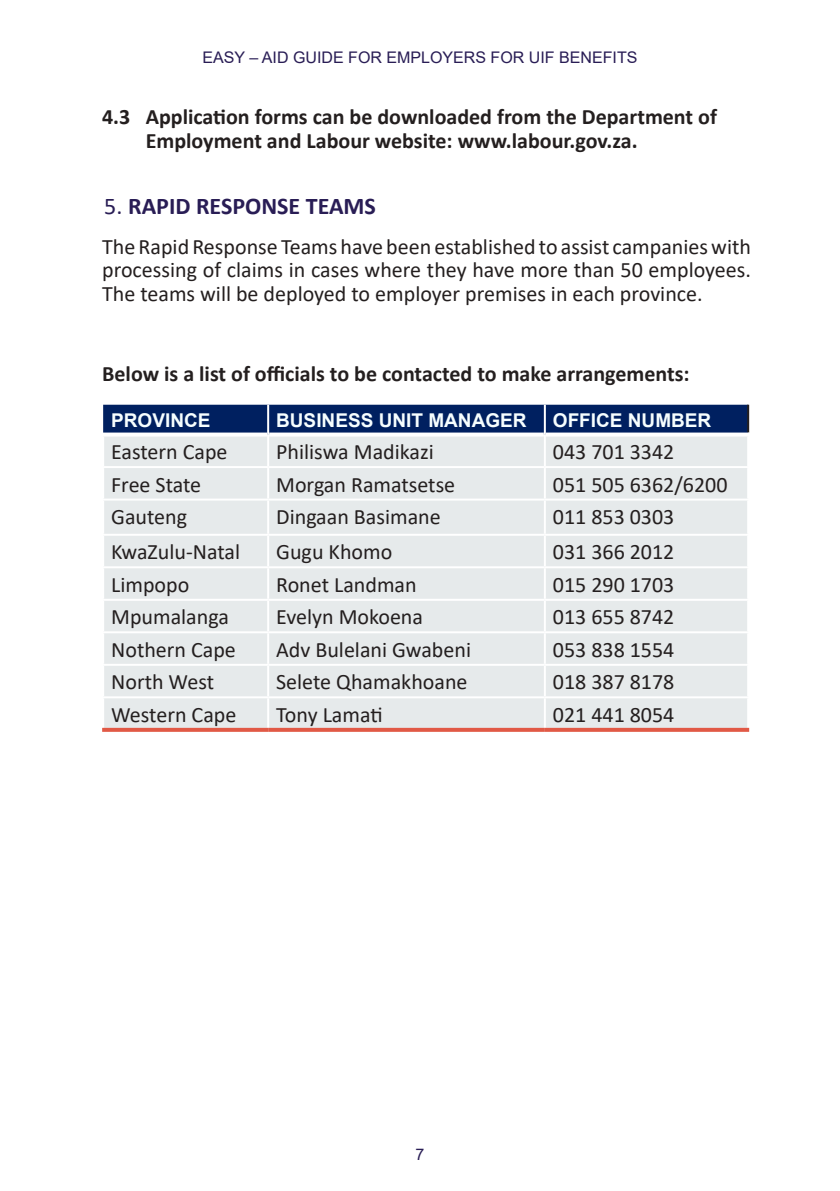
<style>
.page{position:relative;width:840px;height:1191px;background:#fff}
.page>*{position:absolute;margin:0;border:0;box-sizing:border-box;transform-origin:0 0}
.t1{font:700 24px "Calibri";color:#291d55}
.t2{font:22px/23.8px "Calibri";color:#241f1f;text-align:justify}
.t3{font:700 22px/23.8px "Calibri";color:#241f1f}
.t4{font:700 19px "Arial";color:#f6feff}
.t5{font:16px "Arial";color:#291d55}
.s1{font-weight:400}
</style>
<div class="page">
<div style="left:103px;top:405px;width:643px;height:27px;background:#002060"></div>
<div style="left:104px;top:436px;width:642px;height:292px;background:#e6eaeb"></div>
<hr style="left:746px;top:405px;width:2px;height:27px;background:#241f1f">
<svg style="left:545px;top:432px;width:203px;height:3px"></svg>
<svg style="left:103px;top:432px;width:164px;height:1px"></svg>
<svg style="left:269px;top:432px;width:274px;height:3px"></svg>
<hr style="left:267px;top:434px;width:2px;height:32px;background:#fff">
<hr style="left:543px;top:434px;width:2px;height:32px;background:#fff">
<hr style="left:102px;top:466px;width:166px;height:2px;background:#fff">
<hr style="left:268px;top:466px;width:276px;height:2px;background:#fff">
<hr style="left:267px;top:468px;width:2px;height:30px;background:#fff">
<hr style="left:544px;top:466px;width:204px;height:2px;background:#fff">
<hr style="left:543px;top:468px;width:2px;height:30px;background:#fff">
<hr style="left:102px;top:498px;width:166px;height:2px;background:#fff">
<hr style="left:268px;top:498px;width:276px;height:2px;background:#fff">
<hr style="left:267px;top:500px;width:2px;height:34px;background:#fff">
<hr style="left:544px;top:498px;width:204px;height:2px;background:#fff">
<hr style="left:543px;top:500px;width:2px;height:34px;background:#fff">
<hr style="left:102px;top:534px;width:166px;height:2px;background:#fff">
<hr style="left:268px;top:534px;width:276px;height:2px;background:#fff">
<hr style="left:267px;top:536px;width:2px;height:30px;background:#fff">
<hr style="left:544px;top:534px;width:204px;height:2px;background:#fff">
<hr style="left:543px;top:536px;width:2px;height:30px;background:#fff">
<hr style="left:102px;top:566px;width:166px;height:2px;background:#fff">
<hr style="left:268px;top:566px;width:276px;height:2px;background:#fff">
<hr style="left:267px;top:568px;width:2px;height:31px;background:#fff">
<hr style="left:544px;top:566px;width:204px;height:2px;background:#fff">
<hr style="left:543px;top:568px;width:2px;height:31px;background:#fff">
<hr style="left:102px;top:599px;width:166px;height:2px;background:#fff">
<hr style="left:268px;top:599px;width:276px;height:2px;background:#fff">
<hr style="left:267px;top:601px;width:2px;height:30px;background:#fff">
<hr style="left:544px;top:599px;width:204px;height:2px;background:#fff">
<hr style="left:543px;top:601px;width:2px;height:30px;background:#fff">
<hr style="left:102px;top:631px;width:166px;height:2px;background:#fff">
<hr style="left:268px;top:631px;width:276px;height:2px;background:#fff">
<hr style="left:267px;top:633px;width:2px;height:31px;background:#fff">
<hr style="left:544px;top:631px;width:204px;height:2px;background:#fff">
<hr style="left:543px;top:633px;width:2px;height:31px;background:#fff">
<hr style="left:102px;top:664px;width:166px;height:2px;background:#fff">
<hr style="left:268px;top:664px;width:276px;height:2px;background:#fff">
<hr style="left:267px;top:666px;width:2px;height:30px;background:#fff">
<hr style="left:544px;top:664px;width:204px;height:2px;background:#fff">
<hr style="left:543px;top:666px;width:2px;height:30px;background:#fff">
<hr style="left:102px;top:696px;width:166px;height:2px;background:#fff">
<hr style="left:268px;top:696px;width:276px;height:2px;background:#fff">
<hr style="left:267px;top:698px;width:2px;height:30px;background:#fff">
<hr style="left:544px;top:696px;width:204px;height:2px;background:#fff">
<hr style="left:543px;top:698px;width:2px;height:30px;background:#fff">
<hr style="left:267px;top:405px;width:2px;height:29px;background:#fff">
<hr style="left:543px;top:405px;width:2px;height:29px;background:#fff">
<svg style="left:102px;top:728px;width:166px;height:4px"></svg>
<svg style="left:268px;top:728px;width:276px;height:4px"></svg>
<svg style="left:544px;top:728px;width:204px;height:4px"></svg>
<p class="t5" style="left:202px;top:46px;width:436px">EASY – AID GUIDE FOR EMPLOYERS FOR UIF BENEFITS</p>
<p class="t3" style="left:146px;top:105px;width:572px;text-indent:-43px">4.3 Application forms can be downloaded from the Department of<br>Employment and Labour website: www.labour.gov.za.</p>
<p class="t1" style="left:104px;top:189px;width:273px"><span class="s1">5.</span> RAPID RESPONSE TEAMS</p>
<p class="t2" style="left:102px;top:234px;width:650px">The Rapid Response Teams have been established to assist campanies with processing of claims in cases where they have more than 50 employees.<br>The teams will be deployed to employer premises in each province.</p>
<p class="t3" style="left:102px;top:361px;width:588px">Below is a list of officials to be contacted to make arrangements:</p>
<p class="t4" style="left:111px;top:406px;width:101px">PROVINCE</p>
<p class="t4" style="left:276px;top:406px;width:252px">BUSINESS UNIT MANAGER</p>
<p class="t4" style="left:552px;top:406px;width:160px">OFFICE NUMBER</p>
<p class="t2" style="left:111px;top:439px;width:118px">Eastern Cape</p>
<p class="t2" style="left:276px;top:439px;width:159px">Philiswa Madikazi</p>
<p class="t2" style="left:552px;top:439px;width:123px">043 701 3342</p>
<p class="t2" style="left:111px;top:472px;width:91px">Free State</p>
<p class="t2" style="left:276px;top:472px;width:180px">Morgan Ramatsetse</p>
<p class="t2" style="left:552px;top:472px;width:176px">051 505 6362/6200</p>
<p class="t2" style="left:111px;top:504px;width:77px">Gauteng</p>
<p class="t2" style="left:276px;top:504px;width:166px">Dingaan Basimane</p>
<p class="t2" style="left:552px;top:504px;width:123px">011 853 0303</p>
<p class="t2" style="left:111px;top:539px;width:130px">KwaZulu-Natal</p>
<p class="t2" style="left:276px;top:539px;width:118px">Gugu Khomo</p>
<p class="t2" style="left:552px;top:539px;width:123px">031 366 2012</p>
<p class="t2" style="left:111px;top:572px;width:80px">Limpopo</p>
<p class="t2" style="left:276px;top:572px;width:142px">Ronet Landman</p>
<p class="t2" style="left:552px;top:572px;width:123px">015 290 1703</p>
<p class="t2" style="left:111px;top:604px;width:119px">Mpumalanga</p>
<p class="t2" style="left:276px;top:604px;width:148px">Evelyn Mokoena</p>
<p class="t2" style="left:552px;top:604px;width:123px">013 655 8742</p>
<p class="t2" style="left:111px;top:637px;width:126px">Nothern Cape</p>
<p class="t2" style="left:276px;top:637px;width:196px">Adv Bulelani Gwabeni</p>
<p class="t2" style="left:552px;top:637px;width:123px">053 838 1554</p>
<p class="t2" style="left:111px;top:669px;width:104px">North West</p>
<p class="t2" style="left:276px;top:669px;width:193px">Selete Qhamakhoane</p>
<p class="t2" style="left:552px;top:669px;width:123px">018 387 8178</p>
<p class="t2" style="left:111px;top:702px;width:127px">Western Cape</p>
<p class="t2" style="left:276px;top:702px;width:108px">Tony Lamati</p>
<p class="t2" style="left:552px;top:702px;width:123px">021 441 8054</p>
<p class="t5" style="left:415px;top:1142px;width:10px">7</p>
</div>
